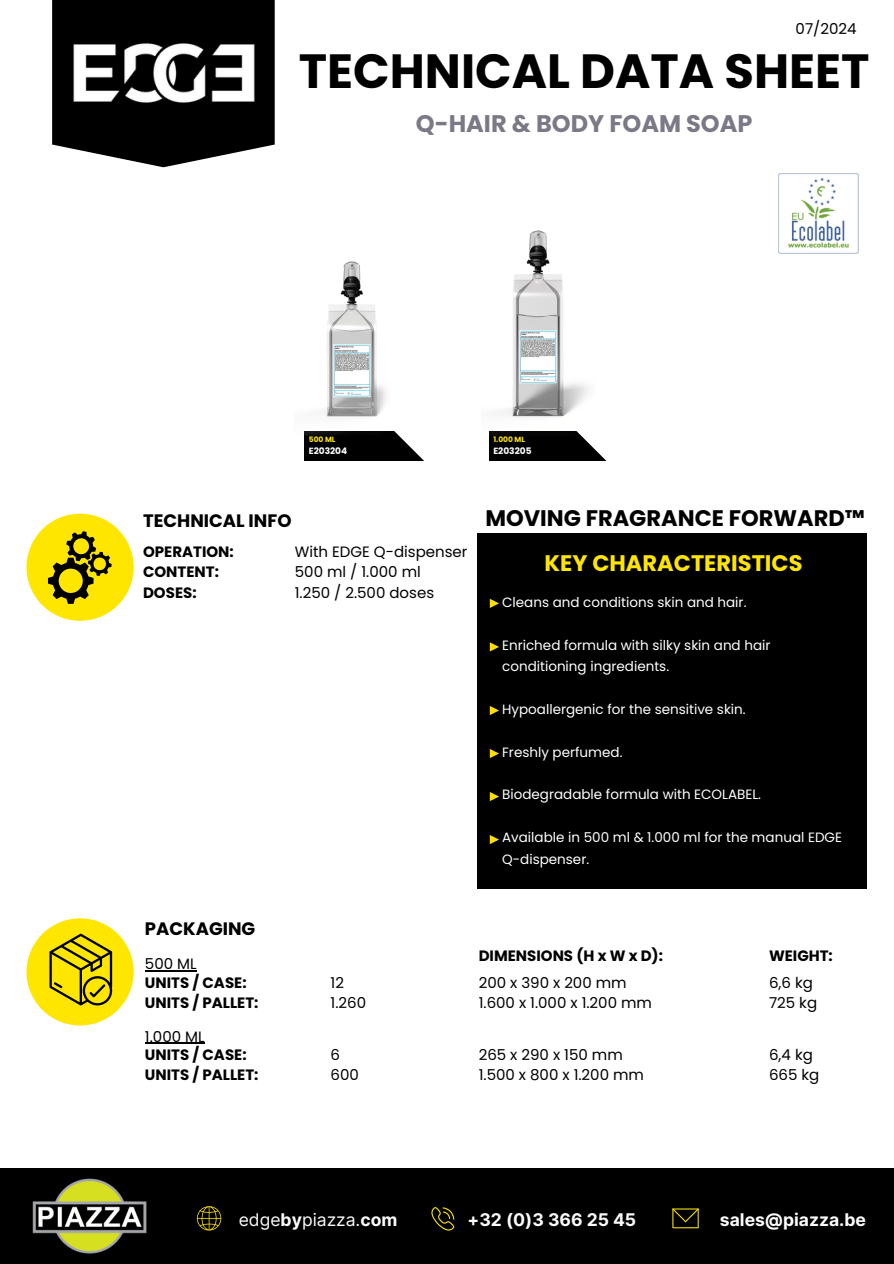
<style>
.page{position:relative;width:894px;height:1264px;background:#fff}
.page>*{position:absolute;margin:0;border:0;box-sizing:border-box;transform-origin:0 0}
.t1{font:700 48px "Poppins";color:#000}
.t2{font:700 24px "Poppins";color:#7c7987}
.t3{font:700 22.5px "Poppins";color:#000}
.t4{font:700 22.5px "Poppins";color:#ffe600}
.t5{font:700 18px "Poppins";color:#000}
.t6{font:700 17.55px "Inter";color:#fafbfa}
.t7{font:17.55px "Inter";color:#fafbfa}
.t8{font:15px "Poppins";color:#000}
.t9{font:700 15px/20.2px "Poppins";color:#000}
.t10{font:13.5px/21.3px "Poppins";color:#fff}
.t11{font:700 9px "Poppins";color:#fff}
.t12{font:700 7.5px "Poppins";color:#ffe600}
.s1{font-weight:700}
</style>
<div class="page">
<div style="left:0;top:1168px;width:893px;height:95px;background:#000"></div>
<div style="left:477px;top:533px;width:389px;height:356px;background:#000"></div>
<svg style="left:197px;top:1206px;width:24px;height:24px"></svg>
<svg style="left:431px;top:1207px;width:23px;height:23px"></svg>
<svg style="left:672px;top:1208px;width:26px;height:20px"></svg>
<img style="left:33px;top:1178px;width:113px;height:75px">
<div style="left:27px;top:513px;width:107px;height:108px;background:#ffe600;border-radius:50%"></div>
<svg style="left:48px;top:531px;width:64px;height:73px"></svg>
<div style="left:27px;top:918px;width:107px;height:107px;background:#ffe600;border-radius:50%"></div>
<svg style="left:49px;top:933px;width:63px;height:72px"></svg>
<svg style="left:52px;top:0;width:222px;height:167px;background:#232323"></svg>
<img style="left:52px;top:30px;width:223px;height:86px">
<svg style="left:305px;top:436px;width:118px;height:24px;background:#191919"></svg>
<svg style="left:489px;top:436px;width:117px;height:24px;background:#1b1b1b"></svg>
<img style="left:304px;top:261px;width:95px;height:175px">
<img style="left:489px;top:230px;width:100px;height:206px">
<svg style="left:489px;top:599px;width:10px;height:9px"></svg>
<svg style="left:489px;top:642px;width:10px;height:9px"></svg>
<svg style="left:489px;top:706px;width:10px;height:9px"></svg>
<svg style="left:489px;top:749px;width:10px;height:9px"></svg>
<svg style="left:489px;top:792px;width:10px;height:9px"></svg>
<svg style="left:489px;top:835px;width:10px;height:9px"></svg>
<img style="left:778px;top:173px;width:81px;height:81px">
<hr style="left:145px;top:970px;width:52px;height:1px;background:#000">
<hr style="left:145px;top:1042px;width:59px;height:1px;background:#000">
<p class="t8" style="left:795px;top:18px;width:63px">07/2024</p>
<p class="t1" style="left:299px;top:37px;width:572px">TECHNICAL DATA SHEET</p>
<h2 class="t2" style="left:415px;top:107px;width:338px">Q-HAIR &amp; BODY FOAM SOAP</h2>
<h2 class="t12" style="left:309px;top:434px;width:28px">500 ML</h2>
<p class="t11" style="left:309px;top:444px;width:40px">E203204</p>
<p class="t12" style="left:493px;top:434px;width:33px">1.000 ML</p>
<p class="t11" style="left:493px;top:444px;width:40px">E203205</p>
<p class="t5" style="left:143px;top:508px;width:150px">TECHNICAL INFO</p>
<p class="t9" style="left:143px;top:541px;width:92px">OPERATION:<br>CONTENT:<br>DOSES:</p>
<h6 class="t8" style="left:295px;top:541px;width:174px">With EDGE Q-dispenser</h6>
<p class="t8" style="left:295px;top:561px;width:127px">500 ml / 1.000 ml</p>
<p class="t8" style="left:295px;top:582px;width:141px">1.250 / 2.500 doses</p>
<p class="t3" style="left:485px;top:502px;width:381px">MOVING FRAGRANCE FORWARD™</p>
<p class="t4" style="left:544px;top:547px;width:259px">KEY CHARACTERISTICS</p>
<p class="t10" style="left:502px;top:591px;width:246px">Cleans and conditions skin and hair.</p>
<h3 class="t10" style="left:502px;top:634px;width:270px">Enriched formula with silky skin and hair conditioning ingredients.</h3>
<h6 class="t10" style="left:502px;top:698px;width:245px">Hypoallergenic for the sensitive skin.</h6>
<p class="t10" style="left:502px;top:741px;width:122px">Freshly perfumed.</p>
<p class="t10" style="left:502px;top:784px;width:260px">Biodegradable formula with ECOLABEL.</p>
<p class="t10" style="left:502px;top:826px;width:341px">Available in 500 ml &amp; 1.000 ml for the manual EDGE<br>Q-dispenser.</p>
<p class="t5" style="left:145px;top:915px;width:112px">PACKAGING</p>
<h3 class="t8" style="left:145px;top:953px;width:53px">500 ML</h3>
<p class="t9" style="left:145px;top:972px;width:115px">UNITS / CASE:<br>UNITS / PALLET:</p>
<h6 class="t9" style="left:145px;top:1044px;width:115px">UNITS / CASE:<br>UNITS / PALLET:</h6>
<p class="t8" style="left:145px;top:1025px;width:61px">1.000 ML</p>
<p class="t8" style="left:330px;top:971px;width:15px">12</p>
<p class="t8" style="left:330px;top:992px;width:37px">1.260</p>
<p class="t8" style="left:330px;top:1044px;width:11px">6</p>
<p class="t8" style="left:330px;top:1064px;width:30px">600</p>
<p class="t9" style="left:478px;top:945px;width:186px">DIMENSIONS (H x W x D):</p>
<h2 class="t9" style="left:768px;top:945px;width:65px">WEIGHT:</h2>
<p class="t8" style="left:478px;top:971px;width:149px">200 x 390 x 200 mm</p>
<h6 class="t8" style="left:478px;top:992px;width:175px">1.600 x 1.000 x 1.200 mm</h6>
<p class="t8" style="left:478px;top:1044px;width:145px">265 x 290 x 150 mm</p>
<p class="t8" style="left:478px;top:1064px;width:167px">1.500 x 800 x 1.200 mm</p>
<p class="t8" style="left:768px;top:971px;width:45px">6,6 kg</p>
<p class="t8" style="left:768px;top:992px;width:50px">725 kg</p>
<p class="t8" style="left:768px;top:1044px;width:45px">6,4 kg</p>
<p class="t8" style="left:768px;top:1064px;width:52px">665 kg</p>
<p class="t7" style="left:239px;top:1209px;width:160px">edge<span class="s1">by</span>piazza.<span class="s1">com</span></p>
<p class="t6" style="left:467px;top:1208px;width:170px">+32 (0)3 366 25 45</p>
<p class="t6" style="left:719px;top:1209px;width:147px">sales@piazza.be</p>
</div>
